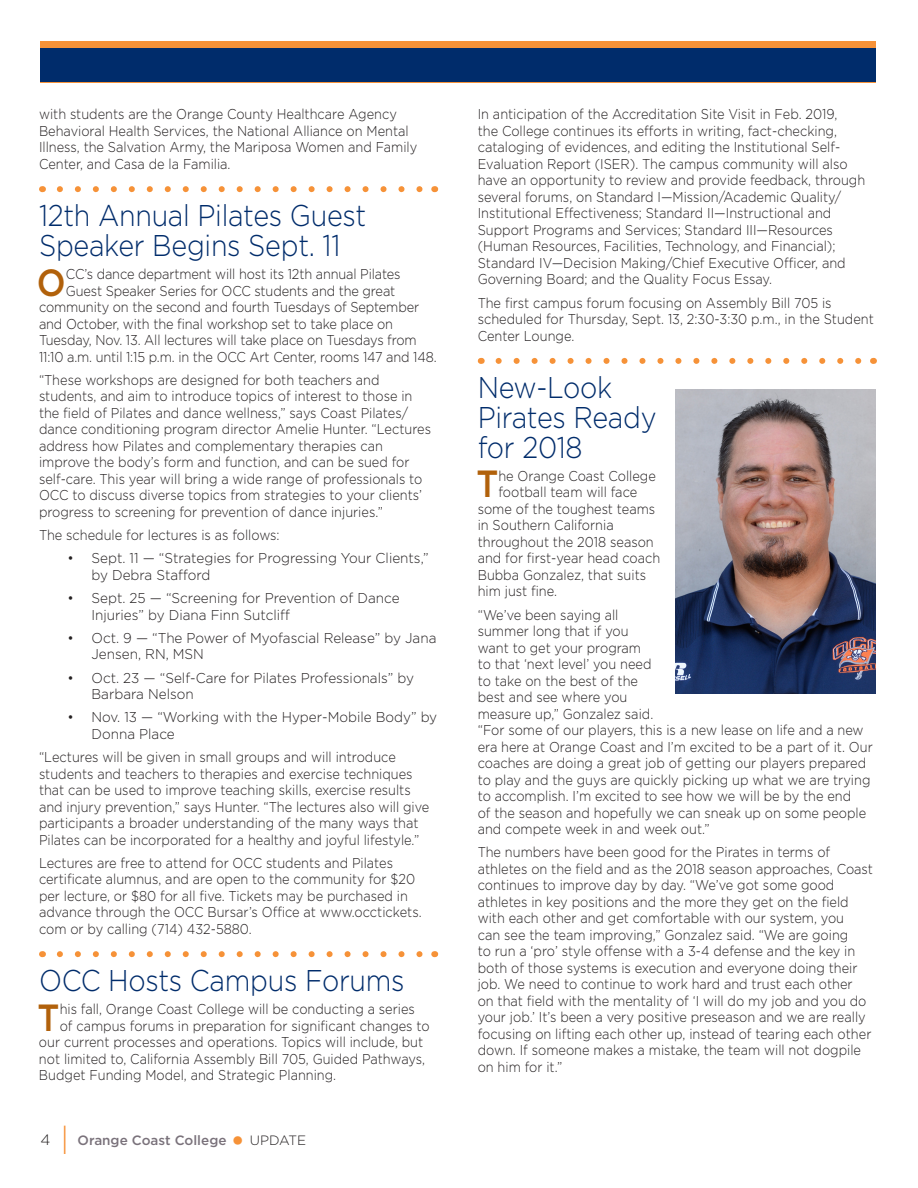
<style>
.page{position:relative;width:918px;height:1188px;background:#fff}
.page>*{position:absolute;margin:0;border:0;box-sizing:border-box;transform-origin:0 0}
.t1{font:300 40.5px "Gotham";color:#f69238;scale:.67 1}
.t2{font:500 37.8px "Gotham";color:#b1610b;scale:.9 1}
.t3{font:300 30px/30px "Gotham";letter-spacing:-.01em;color:#002c6b;scale:.9 1}
.t4{font:300 15px "Gotham";color:#231f20}
.t5{font:300 14.25px/16.5px "Gotham";color:#231f20;scale:.9 1}
.t6{font:300 14.25px/16.5px "Gotham";color:#231f20;scale:.95 1}
.t7{font:500 13.5px "Gotham";color:#7a727b}
.s1{font-size:30px;color:#f69238}
.s2{font-weight:300;color:#231f20}
</style>
<div class="page">
<div style="left:40px;top:41px;width:836px;height:41px;background:#f69238"></div>
<div style="left:40px;top:49px;width:836px;height:33px;background:#002c6b"></div>
<svg style="left:499px;top:358px;width:363px;height:6px"></svg>
<svg style="left:60px;top:951px;width:363px;height:6px"></svg>
<svg style="left:60px;top:186px;width:363px;height:6px"></svg>
<img style="left:675px;top:390px;width:201px;height:304px">
<p class="t5" style="left:39px;top:106px;width:422px">with students are the Orange County Healthcare Agency Behavioral Health Services, the National Alliance on Mental Illness, the Salvation Army, the Mariposa Women and Family Center, and Casa de la Familia.</p>
<h2 class="t3" style="left:39px;top:199px;width:365px">12th Annual Pilates Guest<br>Speaker Begins Sept. 11</h2>
<p class="t2" style="left:37px;top:258px;width:34px">O</p>
<p class="t5" style="left:66px;top:265px;width:373px">CC’s dance department will host its 12th annual Pilates</p>
<p class="t5" style="left:66px;top:282px;width:367px">Guest Speaker Series for OCC students and the great</p>
<p class="t5" style="left:39px;top:298px;width:424px">community on the second and fourth Tuesdays of September</p>
<p class="t5" style="left:39px;top:315px;width:395px">and October, with the fnal workshop set to take place on</p>
<p class="t5" style="left:39px;top:331px;width:421px">Tuesday, Nov. 13. All lectures will take place on Tuesdays from</p>
<p class="t5" style="left:39px;top:348px;width:443px">11:10 a.m. until 1:15 p.m. in the OCC Art Center, rooms 147 and 148.</p>
<p class="t5" style="left:39px;top:371px;width:437px">“These workshops are designed for both teachers and students, and aim to introduce topics of interest to those in the feld of Pilates and dance wellness,” says Coast Pilates/ dance conditioning program director Amelie Hunter. “Lectures address how Pilates and complementary therapies can improve the body’s form and function, and can be sued for self-care. This year will bring a wide range of professionals to OCC to discuss diverse topics from strategies to your clients’ progress to screening for prevention of dance injuries.”</p>
<p class="t5" style="left:39px;top:527px;width:269px">The schedule for lectures is as follows:</p>
<p class="t6" style="left:92px;top:550px;width:357px;text-indent:-24px">• Sept. 11 — “Strategies for Progressing Your Clients,” by Debra Staford</p>
<p class="t6" style="left:92px;top:589px;width:326px;text-indent:-24px">• Sept. 25 — “Screening for Prevention of Dance<br>Injuries” by Diana Finn Sutclif</p>
<p class="t6" style="left:92px;top:629px;width:365px;text-indent:-24px">• Oct. 9 — “The Power of Myofascial Release” by Jana<br>Jensen, RN, MSN</p>
<p class="t6" style="left:92px;top:669px;width:341px;text-indent:-24px">• Oct. 23 — “Self-Care for Pilates Professionals” by<br>Barbara Nelson</p>
<p class="t6" style="left:92px;top:709px;width:365px;text-indent:-24px">• Nov. 13 — “Working with the Hyper-Mobile Body” by<br>Donna Place</p>
<p class="t5" style="left:39px;top:748px;width:435px">“Lectures will be given in small groups and will introduce students and teachers to therapies and exercise techniques that can be used to improve teaching skills, exercise results and injury prevention,” says Hunter. “The lectures also will give participants a broader understanding of the many ways that Pilates can be incorporated for a healthy and joyful lifestyle.”</p>
<p class="t5" style="left:39px;top:854px;width:427px">Lectures are free to attend for OCC students and Pilates certifcate alumnus, and are open to the community for $20 per lecture, or $80 for all fve. Tickets may be purchased in advance through the OCC Bursar’s Ofce at www.occtickets. com or by calling (714) 432-5880.</p>
<h2 class="t3" style="left:39px;top:964px;width:408px">OCC Hosts Campus Forums</h2>
<p class="t2" style="left:38px;top:993px;width:26px">T</p>
<p class="t5" style="left:60px;top:1000px;width:396px">his fall, Orange Coast College will be conducting a series</p>
<p class="t5" style="left:60px;top:1017px;width:413px">of campus forums in preparation for signifcant changes to</p>
<p class="t5" style="left:39px;top:1033px;width:428px">our current processes and operations. Topics will include, but</p>
<p class="t5" style="left:39px;top:1050px;width:430px">not limited to, California Assembly Bill 705, Guided Pathways,</p>
<p class="t5" style="left:39px;top:1066px;width:332px">Budget Funding Model, and Strategic Planning.</p>
<h1 class="t1" style="left:61px;top:1114px;width:13px">I</h1>
<p class="t4" style="left:40px;top:1130px;width:11px">4</p>
<p class="t7" style="left:78px;top:1131px;width:230px">Orange Coast College <span class="s1">•</span> <span class="s2">UPDATE</span></p>
<p class="t5" style="left:478px;top:106px;width:432px">In anticipation of the Accreditation Site Visit in Feb. 2019,<br>the College continues its eforts in writing, fact-checking, cataloging of evidences, and editing the Institutional Self-Evaluation Report (ISER). The campus community will also have an opportunity to review and provide feedback, through several forums, on Standard I—Mission/Academic Quality/ Institutional Efectiveness; Standard II—Instructional and Support Programs and Services; Standard III—Resources (Human Resources, Facilities, Technology, and Financial); Standard IV—Decision Making/Chief Executive Ofcer, and Governing Board; and the Quality Focus Essay.</p>
<p class="t5" style="left:478px;top:294px;width:442px">The frst campus forum focusing on Assembly Bill 705 is scheduled for Thursday, Sept. 13, 2:30-3:30 p.m., in the Student<br>Center Lounge.</p>
<h2 class="t3" style="left:478px;top:371px;width:200px">New-Look<br>Pirates Ready for 2018</h2>
<p class="t2" style="left:476px;top:459px;width:26px">T</p>
<p class="t5" style="left:498px;top:467px;width:176px">he Orange Coast College</p>
<p class="t5" style="left:498px;top:484px;width:156px">football team will face</p>
<p class="t5" style="left:478px;top:500px;width:199px">some of the toughest teams</p>
<p class="t5" style="left:478px;top:517px;width:153px">in Southern California</p>
<p class="t5" style="left:478px;top:533px;width:197px">throughout the 2018 season</p>
<p class="t5" style="left:478px;top:550px;width:204px">and for frst-year head coach</p>
<p class="t5" style="left:478px;top:566px;width:189px">Bubba Gonzalez, that suits</p>
<p class="t5" style="left:478px;top:583px;width:90px">him just fne.</p>
<p class="t5" style="left:478px;top:606px;width:197px">“We’ve been saying all summer long that if you want to get your program to that ‘next level’ you need to take on the best of the best and see where you measure up,” Gonzalez said.</p>
<p class="t5" style="left:478px;top:722px;width:440px">“For some of our players, this is a new lease on life and a new era here at Orange Coast and I’m excited to be a part of it. Our coaches are doing a great job of getting our players prepared to play and the guys are quickly picking up what we are trying to accomplish. I’m excited to see how we will be by the end<br>of the season and hopefully we can sneak up on some people and compete week in and week out.”</p>
<p class="t5" style="left:478px;top:844px;width:441px">The numbers have been good for the Pirates in terms of athletes on the feld and as the 2018 season approaches, Coast continues to improve day by day. “We’ve got some good athletes in key positions and the more they get on the feld with each other and get comfortable with our system, you<br>can see the team improving,” Gonzalez said. “We are going<br>to run a ‘pro’ style ofense with a 3-4 defense and the key in both of those systems is execution and everyone doing their job. We need to continue to work hard and trust each other<br>on that feld with the mentality of ‘I will do my job and you do your job.’ It’s been a very positive preseason and we are really focusing on lifting each other up, instead of tearing each other down. If someone makes a mistake, the team will not dogpile on him for it.”</p>
</div>
